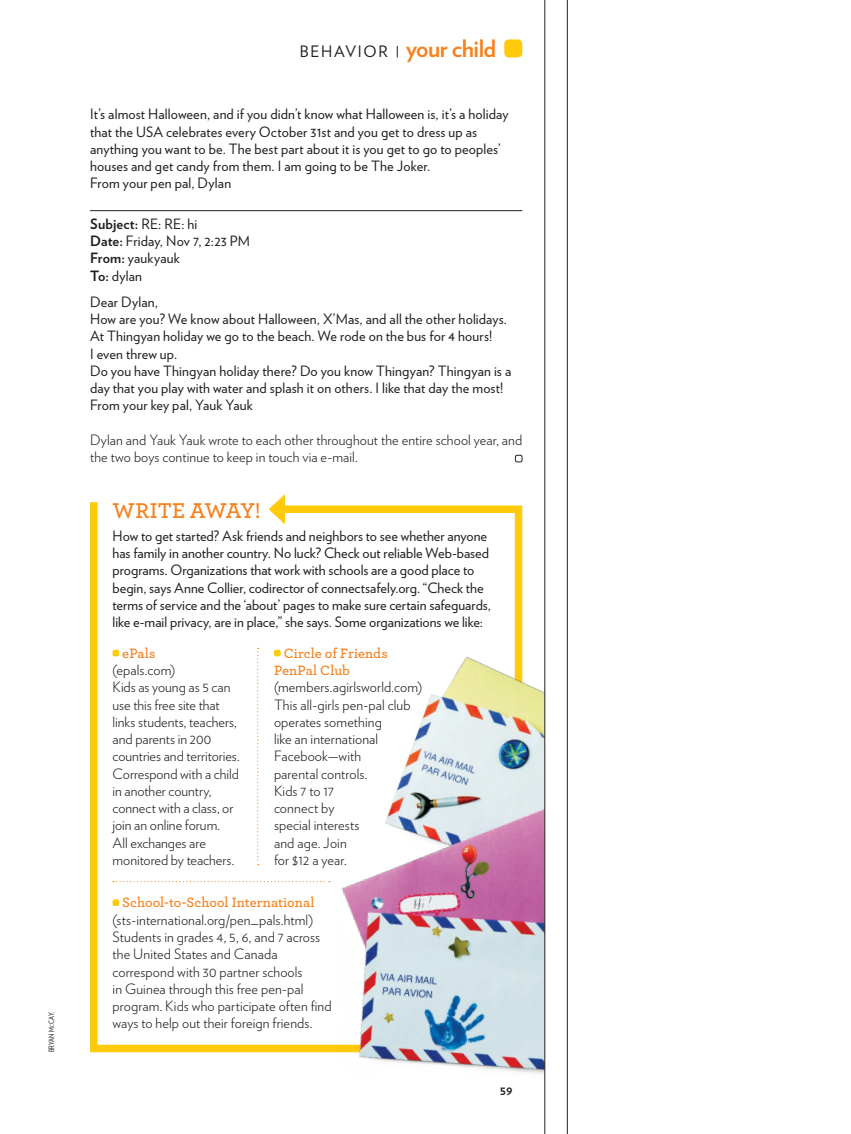
<style>
.page{position:relative;width:851px;height:1134px;background:#fff}
.page>*{position:absolute;margin:0;border:0;box-sizing:border-box;transform-origin:0 0}
.t1{font:700 24px "Verlag";letter-spacing:-.025em;color:#f58220}
.t2{font:600 22.5px "Archer";letter-spacing:.005em;color:#f58220}
.t3{font:14.25px/17.2px "Verlag";letter-spacing:.005em;color:#231f20}
.t4{font:300 14.25px/17.2px "Verlag";letter-spacing:.005em;color:#231f20}
.t5{font:600 14.25px/17.2px "Archer";color:#f58220}
.t6{font:700 12.75px "Verlag";color:#231f20}
.t7{font:7.5px "Verlag Condensed";letter-spacing:.01em;color:#231f20}
.s1{font-size:5.25px}
.s2{font-weight:400;font-size:15.75px;color:#231f20}
.s3{font-weight:700}
</style>
<div class="page">
<div style="left:504px;top:39px;width:18px;height:18px;background:#feca0a;border-radius:4px"></div>
<hr style="left:90px;top:210px;width:432px;height:1px;background:#231f20">
<div style="left:515px;top:455px;width:7px;height:7px;border:1px solid #231f20;border-radius:2px"></div>
<svg style="left:90px;top:502px;width:433px;height:551px"></svg>
<svg style="left:268px;top:494px;width:17px;height:30px"></svg>
<div style="left:112px;top:899px;width:7px;height:7px;background:#feca0a;border-radius:2px"></div>
<svg style="left:257px;top:648px;width:2px;height:217px"></svg>
<svg style="left:113px;top:881px;width:217px;height:1px"></svg>
<img style="left:336px;top:652px;width:208px;height:422px">
<div style="left:274px;top:650px;width:7px;height:6px;background:#feca0a;border-radius:2px"></div>
<div style="left:112px;top:650px;width:7px;height:6px;background:#feca0a;border-radius:2px"></div>
<hr style="left:544px;top:0;width:1px;height:1134px;background:#231f20">
<hr style="left:567px;top:0;width:1px;height:1134px;background:#231f20">
<p class="t7" style="left:46px;top:1052px;width:42px;rotate:-90deg">bryan m<span class="s1">c</span>cay.</p>
<h1 class="t1" style="left:300px;top:30px;width:198px"><span class="s2">BEHAVIOR</span> your child</h1>
<p class="t3" style="left:90px;top:105px;width:420px">It’s almost Halloween, and if you didn’t know what Halloween is, it’s a holiday that the USA celebrates every October 31st and you get to dress up as anything you want to be. The best part about it is you get to go to peoples’ houses and get candy from them. I am going to be The Joker.<br>From your pen pal, Dylan</p>
<p class="t3" style="left:90px;top:214px;width:161px"><span class="s3">Subject:</span> RE: RE: hi<br><span class="s3">Date:</span> Friday, Nov 7, 2:23 PM<br><span class="s3">From:</span> yaukyauk<br><span class="s3">To:</span> dylan</p>
<p class="t3" style="left:90px;top:292px;width:422px">Dear Dylan,<br>How are you? We know about Halloween, X’Mas, and all the other holidays.<br>At Thingyan holiday we go to the beach. We rode on the bus for 4 hours!<br>I even threw up.<br>Do you have Thingyan holiday there? Do you know Thingyan? Thingyan is a day that you play with water and splash it on others. I like that day the most!<br>From your key pal, Yauk Yauk</p>
<p class="t4" style="left:90px;top:430px;width:434px">Dylan and Yauk Yauk wrote to each other throughout the entire school year, and the two boys continue to keep in touch via e-mail.</p>
<h2 class="t2" style="left:112px;top:494px;width:150px">Write Away!</h2>
<p class="t3" style="left:112px;top:526px;width:380px">How to get started? Ask friends and neighbors to see whether anyone has family in another country. No luck? Check out reliable Web-based programs. Organizations that work with schools are a good place to begin, says Anne Collier, codirector of connectsafely.org. “Check the terms of service and the ‘about’ pages to make sure certain safeguards, like e-mail privacy, are in place,” she says. Some organizations we like:</p>
<p class="t5" style="left:122px;top:644px;width:35px">ePals</p>
<p class="t4" style="left:112px;top:661px;width:129px">(epals.com)<br>Kids as young as 5 can use this free site that links students, teachers, and parents in 200 countries and territories.<br>Correspond with a child in another country, connect with a class, or join an online forum.<br>All exchanges are monitored by teachers.</p>
<p class="t5" style="left:274px;top:644px;width:115px;text-indent:10px">Circle of Friends<br>PenPal Club</p>
<p class="t4" style="left:274px;top:678px;width:150px">(members.agirlsworld.com)<br>This all-girls pen-pal club operates something<br>like an international<br>Facebook—with<br>parental controls.<br>Kids 7 to 17<br>connect by<br>special interests<br>and age. Join<br>for $12 a year.</p>
<p class="t5" style="left:122px;top:893px;width:194px">School-to-School International</p>
<p class="t4" style="left:112px;top:910px;width:221px">(sts-international.org/pen_pals.html)<br>Students in grades 4, 5, 6, and 7 across the United States and Canada correspond with 30 partner schools<br>in Guinea through this free pen-pal program. Kids who participate often find ways to help out their foreign friends.</p>
<p class="t6" style="left:500px;top:1080px;width:14px">59</p>
</div>
